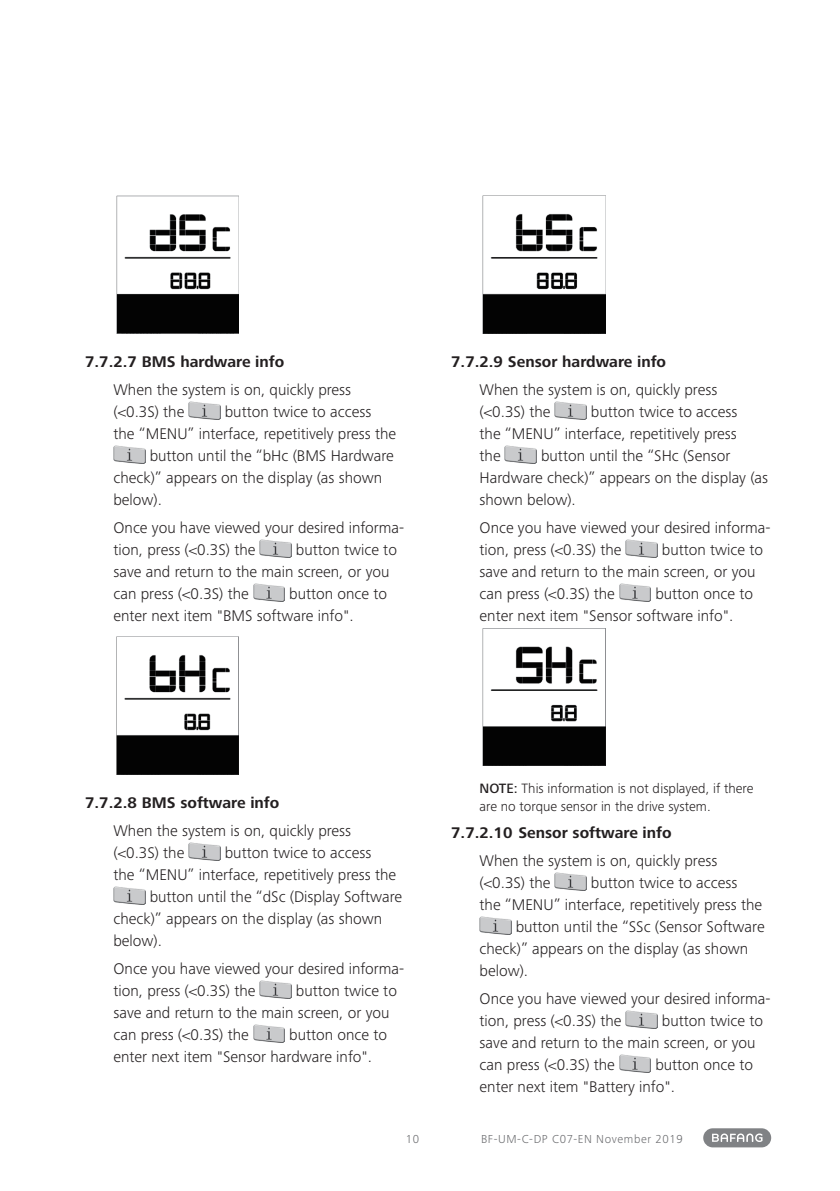
<style>
.page{position:relative;width:840px;height:1191px;background:#fff}
.page>*{position:absolute;margin:0;border:0;box-sizing:border-box;transform-origin:0 0}
.t1{font:300 16px/22px "Frutiger Next Pro";color:#231f20}
.t2{font:700 16px "Frutiger Next Pro";color:#231f20}
.t3{font:300 14px/18px "Frutiger Next Pro";color:#231f20}
.t4{font:300 12px "Frutiger Next Pro";letter-spacing:.05em;color:#6c6d70}
.s1{font-weight:500}
</style>
<div class="page">
<div style="left:702px;top:1128px;width:68px;height:19px;background:#808285;border-radius:10px"></div>
<svg style="left:712px;top:1133px;width:50px;height:9px"></svg>
<img style="left:116px;top:196px;width:123px;height:138px">
<img style="left:188px;top:401px;width:32px;height:19px">
<img style="left:113px;top:445px;width:32px;height:19px">
<img style="left:259px;top:539px;width:32px;height:18px">
<img style="left:253px;top:583px;width:31px;height:18px">
<img style="left:116px;top:636px;width:123px;height:138px">
<img style="left:188px;top:842px;width:32px;height:18px">
<img style="left:113px;top:886px;width:32px;height:18px">
<img style="left:259px;top:980px;width:32px;height:18px">
<img style="left:253px;top:1024px;width:31px;height:18px">
<img style="left:482px;top:196px;width:122px;height:137px">
<img style="left:554px;top:401px;width:32px;height:19px">
<img style="left:504px;top:445px;width:32px;height:19px">
<img style="left:625px;top:539px;width:32px;height:18px">
<img style="left:619px;top:583px;width:31px;height:18px">
<img style="left:482px;top:628px;width:122px;height:138px">
<img style="left:554px;top:872px;width:32px;height:18px">
<img style="left:479px;top:916px;width:32px;height:18px">
<img style="left:625px;top:1010px;width:32px;height:18px">
<img style="left:619px;top:1054px;width:31px;height:18px">
<p class="t2" style="left:85px;top:353px;width:200px">7.7.2.7 BMS hardware info</p>
<p class="t1" style="left:113px;top:379px;width:239px">When the system is on, quickly press (&lt;0.3S) the</p>
<p class="t1" style="left:225px;top:401px;width:148px">button twice to access</p>
<p class="t1" style="left:113px;top:423px;width:284px">the “MENU” interface, repetitively press the</p>
<p class="t1" style="left:150px;top:445px;width:246px">button until the “bHc (BMS Hardware</p>
<p class="t1" style="left:113px;top:467px;width:270px">check)” appears on the display (as shown</p>
<p class="t1" style="left:113px;top:489px;width:50px">below).</p>
<p class="t1" style="left:113px;top:516px;width:292px">Once you have viewed your desired informa&shy;tion, press (&lt;0.3S) the</p>
<p class="t1" style="left:113px;top:538px;width:285px;text-indent:182px">button twice to save and return to the main screen, or you can press (&lt;0.3S) the</p>
<p class="t1" style="left:113px;top:582px;width:275px;text-indent:176px">button once to enter next item "BMS software info".</p>
<p class="t2" style="left:451px;top:353px;width:216px">7.7.2.9 Sensor hardware info</p>
<p class="t1" style="left:479px;top:379px;width:239px">When the system is on, quickly press (&lt;0.3S) the</p>
<p class="t1" style="left:479px;top:401px;width:259px;text-align:justify;text-indent:111px">button twice to access the “MENU” interface, repetitively press the</p>
<p class="t1" style="left:479px;top:445px;width:290px;text-indent:61px">button until the “SHc (Sensor<br>Hardware check)” appears on the display (as shown below).</p>
<p class="t1" style="left:479px;top:516px;width:292px">Once you have viewed your desired informa&shy;tion, press (&lt;0.3S) the</p>
<p class="t1" style="left:479px;top:538px;width:285px;text-indent:182px">button twice to save and return to the main screen, or you can press (&lt;0.3S) the</p>
<p class="t1" style="left:479px;top:582px;width:275px;text-indent:176px">button once to enter next item "Sensor software info".</p>
<p class="t2" style="left:85px;top:793px;width:195px">7.7.2.8 BMS software info</p>
<p class="t1" style="left:113px;top:819px;width:239px">When the system is on, quickly press (&lt;0.3S) the</p>
<p class="t1" style="left:225px;top:841px;width:148px">button twice to access</p>
<p class="t1" style="left:113px;top:863px;width:284px">the “MENU” interface, repetitively press the</p>
<p class="t1" style="left:150px;top:885px;width:254px">button until the “dSc (Display Software</p>
<p class="t1" style="left:113px;top:907px;width:270px">check)” appears on the display (as shown</p>
<p class="t1" style="left:113px;top:929px;width:50px">below).</p>
<p class="t1" style="left:113px;top:957px;width:292px">Once you have viewed your desired informa&shy;tion, press (&lt;0.3S) the</p>
<p class="t1" style="left:113px;top:979px;width:285px;text-indent:182px">button twice to save and return to the main screen, or you can press (&lt;0.3S) the</p>
<p class="t1" style="left:113px;top:1023px;width:275px;text-indent:176px">button once to enter next item "Sensor hardware info".</p>
<p class="t3" style="left:479px;top:779px;width:275px"><span class="s1">NOTE:</span> This information is not displayed, if there are no torque sensor in the drive system.</p>
<p class="t2" style="left:451px;top:823px;width:222px">7.7.2.10 Sensor software info</p>
<p class="t1" style="left:479px;top:849px;width:239px">When the system is on, quickly press (&lt;0.3S) the</p>
<p class="t1" style="left:590px;top:871px;width:148px">button twice to access</p>
<p class="t1" style="left:479px;top:893px;width:284px">the “MENU” interface, repetitively press the</p>
<p class="t1" style="left:515px;top:915px;width:250px">button until the “SSc (Sensor Software</p>
<p class="t1" style="left:479px;top:937px;width:270px">check)” appears on the display (as shown</p>
<p class="t1" style="left:479px;top:959px;width:50px">below).</p>
<p class="t1" style="left:479px;top:987px;width:292px">Once you have viewed your desired informa&shy;tion, press (&lt;0.3S) the</p>
<p class="t1" style="left:479px;top:1009px;width:285px;text-indent:182px">button twice to save and return to the main screen, or you can press (&lt;0.3S) the</p>
<p class="t1" style="left:479px;top:1053px;width:275px;text-indent:176px">button once to enter next item "Battery info".</p>
<p class="t4" style="left:405px;top:1132px;width:15px">10</p>
<p class="t4" style="left:480px;top:1132px;width:203px">BF-UM-C-DP C07-EN November 2019</p>
</div>
